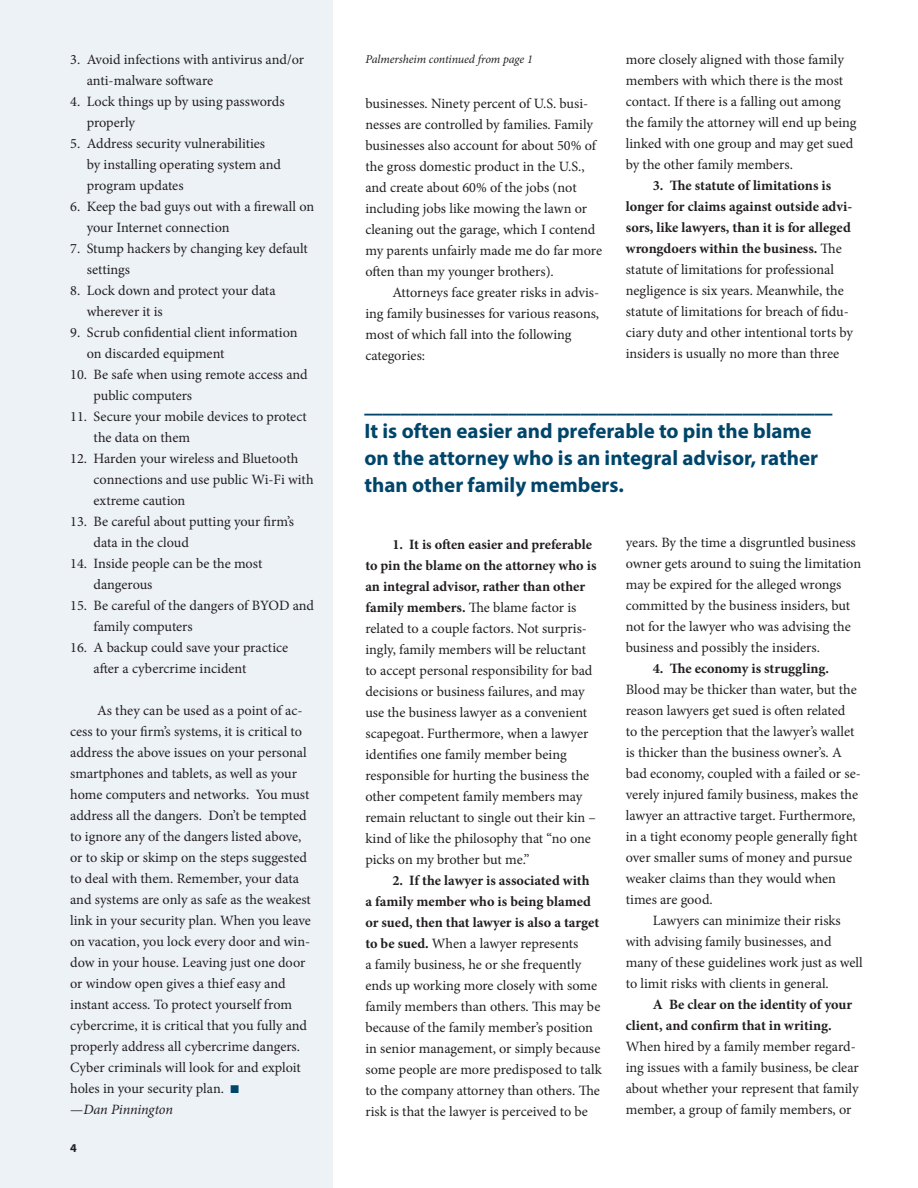
<style>
.page{position:relative;width:918px;height:1188px;background:#fff}
.page>*{position:absolute;margin:0;border:0;box-sizing:border-box;transform-origin:0 0}
.pull_quote{font:700 36px "Myriad Pro";color:#00456a}
.pull_quote-2{font:700 21px/27px "Myriad Pro";color:#00456a}
.text{font:14.25px/21px "Minion Pro";letter-spacing:-.005em;color:#231f20}
.text-2{font:italic 14.25px "Minion Pro";letter-spacing:-.015em;color:#231f20}
.text-3{font:italic 12px "Minion Pro";letter-spacing:-.01em;color:#231f20}
.head{font:700 12px "Myriad Pro";color:#231f20}
.s1{color:#00456a}
.s2{font-style:normal}
.s3{font-weight:700}
</style>
<div class="page">
<div style="left:0;top:0;width:333px;height:1188px;background:#edf2f7"></div>
<p class="text" style="left:87px;top:49px;width:219px;text-indent:-17px">3. Avoid infections with antivirus and/or anti-malware software</p>
<p class="text" style="left:87px;top:91px;width:199px;text-indent:-17px">4. Lock things up by using passwords properly</p>
<p class="text" style="left:87px;top:133px;width:196px;text-indent:-17px">5. Address security vulnerabilities by installing operating system and program updates</p>
<p class="text" style="left:87px;top:196px;width:229px;text-indent:-17px">6. Keep the bad guys out with a firewall on your Internet connection</p>
<p class="text" style="left:87px;top:238px;width:223px;text-indent:-17px">7. Stump hackers by changing key default settings</p>
<p class="text" style="left:87px;top:280px;width:190px;text-indent:-17px">8. Lock down and protect your data wherever it is</p>
<p class="text" style="left:87px;top:322px;width:212px;text-indent:-17px">9. Scrub confidential client information on discarded equipment</p>
<p class="text" style="left:94px;top:364px;width:216px;text-indent:-23px">10. Be safe when using remote access and public computers</p>
<p class="text" style="left:94px;top:406px;width:215px;text-indent:-23px">11. Secure your mobile devices to protect the data on them</p>
<p class="text" style="left:94px;top:448px;width:222px;text-indent:-23px">12. Harden your wireless and Bluetooth connections and use public Wi-Fi with extreme caution</p>
<p class="text" style="left:94px;top:511px;width:202px;text-indent:-23px">13. Be careful about putting your firm’s data in the cloud</p>
<p class="text" style="left:94px;top:553px;width:170px;text-indent:-23px">14. Inside people can be the most dangerous</p>
<p class="text" style="left:94px;top:595px;width:222px;text-indent:-23px">15. Be careful of the dangers of BYOD and family computers</p>
<p class="text" style="left:94px;top:637px;width:196px;text-indent:-23px">16. A backup could save your practice after a cybercrime incident</p>
<p class="text" style="left:70px;top:700px;width:242px;text-indent:27px">As they can be used as a point of ac&shy;cess to your firm’s systems, it is critical to address the above issues on your personal smartphones and tablets, as well as your home computers and networks. You must address all the dangers. Don’t be tempted to ignore any of the dangers listed above, or to skip or skimp on the steps suggested to deal with them. Remember, your data and systems are only as safe as the weakest link in your security plan. When you leave on vacation, you lock every door and win&shy;dow in your house. Leaving just one door or window open gives a thief easy and instant access. To protect yourself from cybercrime, it is critical that you fully and properly address all cybercrime dangers.<br>Cyber criminals will look for and exploit holes in your security plan. <span class="s1">■</span></p>
<p class="text-2" style="left:70px;top:1100px;width:104px"><span class="s2">—</span>Dan Pinnington</p>
<p class="head" style="left:70px;top:1140px;width:8px">4</p>
<p class="text-3" style="left:365px;top:51px;width:169px">Palmersheim continued from page 1</p>
<p class="text" style="left:365px;top:93px;width:238px">businesses. Ninety percent of U.S. busi&shy;nesses are controlled by families. Family businesses also account for about 50% of the gross domestic product in the U.S., and create about 60% of the jobs (not including jobs like mowing the lawn or cleaning out the garage, which I contend my parents unfairly made me do far more often than my younger brothers).</p>
<p class="text" style="left:365px;top:282px;width:235px;text-indent:27px">Attorneys face greater risks in advis&shy;ing family businesses for various reasons, most of which fall into the following categories:</p>
<p class="text" style="left:626px;top:49px;width:232px">more closely aligned with those family members with which there is the most contact. If there is a falling out among the family the attorney will end up being linked with one group and may get sued by the other family members.</p>
<p class="text" style="left:626px;top:175px;width:229px;text-indent:27px"><span class="s3">3. The statute of limitations is longer for claims against outside advi&shy;sors, like lawyers, than it is for alleged wrongdoers within the business.</span> The statute of limitations for professional negligence is six years. Meanwhile, the statute of limitations for breach of fidu&shy;ciary duty and other intentional torts by insiders is usually no more than three</p>
<p class="pull_quote" style="left:364px;top:375px;width:470px">__________________________</p>
<p class="pull_quote-2" style="left:364px;top:417px;width:449px">It is often easier and preferable to pin the blame</p>
<p class="pull_quote-2" style="left:364px;top:444px;width:455px">on the attorney who is an integral advisor, rather than other family members.</p>
<p class="text" style="left:365px;top:534px;width:233px;text-indent:27px"><span class="s3">1. It is often easier and preferable to pin the blame on the attorney who is an integral advisor, rather than other family members.</span> The blame factor is related to a couple factors. Not surpris&shy;ingly, family members will be reluctant to accept personal responsibility for bad decisions or business failures, and may use the business lawyer as a convenient scapegoat. Furthermore, when a lawyer identifies one family member being responsible for hurting the business the other competent family members may remain reluctant to single out their kin – kind of like the philosophy that “no one picks on my brother but me.”</p>
<p class="text" style="left:365px;top:870px;width:238px;text-indent:27px"><span class="s3">2. If the lawyer is associated with<br>a family member who is being blamed or sued, then that lawyer is also a target to be sued.</span> When a lawyer represents<br>a family business, he or she frequently ends up working more closely with some family members than others. This may be because of the family member’s position in senior management, or simply because some people are more predisposed to talk to the company attorney than others. The risk is that the lawyer is perceived to be</p>
<p class="text" style="left:626px;top:532px;width:237px">years. By the time a disgruntled business owner gets around to suing the limitation may be expired for the alleged wrongs committed by the business insiders, but not for the lawyer who was advising the business and possibly the insiders.</p>
<p class="text" style="left:626px;top:658px;width:237px;text-indent:27px"><span class="s3">4. The economy is struggling.<br></span>Blood may be thicker than water, but the reason lawyers get sued is often related<br>to the perception that the lawyer’s wallet is thicker than the business owner’s. A bad economy, coupled with a failed or se&shy;verely injured family business, makes the lawyer an attractive target. Furthermore, in a tight economy people generally fight over smaller sums of money and pursue weaker claims than they would when times are good.</p>
<p class="text" style="left:626px;top:910px;width:239px;text-indent:27px">Lawyers can minimize their risks with advising family businesses, and many of these guidelines work just as well to limit risks with clients in general.</p>
<p class="text" style="left:626px;top:994px;width:235px;text-indent:27px"><span class="s3">A Be clear on the identity of your client, and confirm that in writing.<br></span>When hired by a family member regard&shy;ing issues with a family business, be clear about whether your represent that family member, a group of family members, or</p>
</div>
